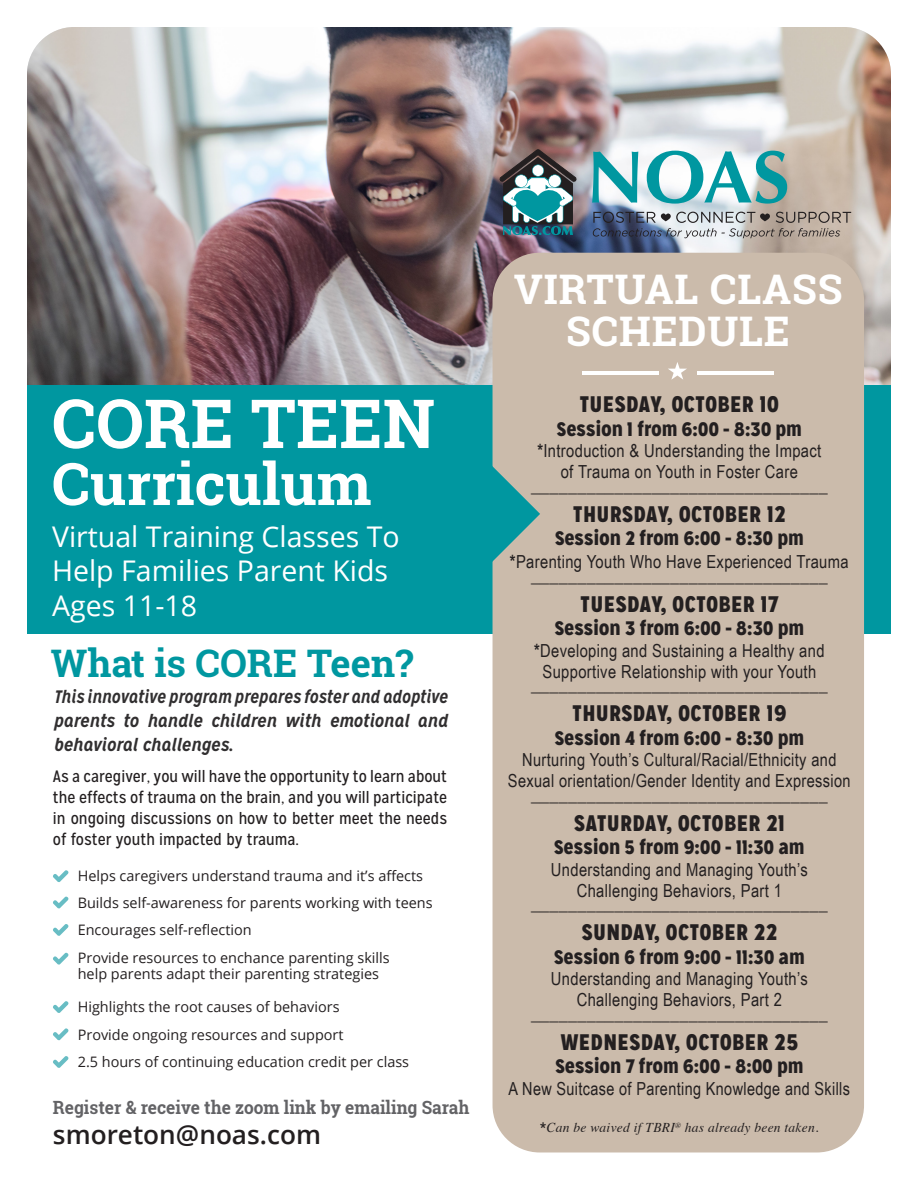
<style>
.page{position:relative;width:918px;height:1188px;background:#fff}
.page>*{position:absolute;margin:0;border:0;box-sizing:border-box;transform-origin:0 0}
.t1{font:700 67.8px "Roboto Slab";color:#fff}
.t2{font:700 58.5px "Roboto Slab";color:#fff}
.t3{font:700 40.8px/42px "Roboto Slab";letter-spacing:.02em;color:#fff;text-align:center}
.t4{font:700 37.95px "Roboto Slab";color:#0097a0}
.t5{font:28.5px/34.5px "Open Sans";color:#fff}
.t6{font:600 26.1px "Open Sans";color:#231f20}
.t7{font:900 22.5px "Mission Gothic";letter-spacing:.04em;color:#231f20}
.t8{font:700 19.5px "Arial Narrow";color:#231f20}
.t9{font:900 19.5px "Mission Gothic";letter-spacing:.02em;color:#231f20}
.t10{font:700 18.3px "Roboto Slab";color:#636366;scale:.95 1}
.t11{font:18px "Arial Narrow";letter-spacing:.02em;color:#231f20}
.t12{font:italic 700 18px/24px "Mission Gothic";color:#312f30;text-align:justify;scale:.95 1}
.t13{font:16.5px/21px "Mission Gothic";color:#231f20;text-align:justify}
.t14{font:14.4px "Open Sans";color:#231f20}
.t15{font:italic 13.5px "Times";letter-spacing:.02em;color:#231f20}
.s1{font-weight:700}
.s2{font-family:"Roboto Slab";font-weight:700;font-style:normal}
</style>
<div class="page">
<img style="left:27px;top:27px;width:864px;height:358px">
<div style="left:27px;top:385px;width:864px;height:248px;background:#0097a0"></div>
<div style="left:493px;top:253px;width:371px;height:899px;background:#cbbbab;border-radius:47px"></div>
<svg style="left:53px;top:870px;width:16px;height:12px"></svg>
<svg style="left:53px;top:952px;width:16px;height:13px"></svg>
<svg style="left:53px;top:896px;width:16px;height:13px"></svg>
<svg style="left:53px;top:1028px;width:16px;height:12px"></svg>
<svg style="left:53px;top:924px;width:16px;height:12px"></svg>
<svg style="left:53px;top:1001px;width:16px;height:12px"></svg>
<svg style="left:668px;top:362px;width:19px;height:18px"></svg>
<hr style="left:697px;top:371px;width:77px;height:3px;background:#fff">
<hr style="left:582px;top:371px;width:77px;height:3px;background:#fff">
<svg style="left:492px;top:462px;width:48px;height:104px"></svg>
<svg style="left:53px;top:1056px;width:16px;height:12px"></svg>
<svg style="left:592px;top:152px;width:46px;height:51px"></svg>
<svg style="left:647px;top:151px;width:140px;height:53px"></svg>
<svg style="left:593px;top:212px;width:258px;height:26px;background:#95959b"></svg>
<img style="left:499px;top:149px;width:78px;height:86px">
<p class="t1" style="left:52px;top:377px;width:384px">CORE TEEN</p>
<p class="t2" style="left:52px;top:444px;width:321px">Curriculum</p>
<p class="t5" style="left:52px;top:519px;width:349px">Virtual Training Classes To<br>Help Families Parent Kids<br>Ages 11-18</p>
<p class="t4" style="left:51px;top:638px;width:364px">What is CORE Teen?</p>
<p class="t12" style="left:54px;top:684px;width:416px">This innovative program prepares foster and adoptive parents to handle children with emotional and behavioral challenges.</p>
<p class="t13" style="left:53px;top:766px;width:396px">As a caregiver, you will have the opportunity to learn about the effects of trauma on the brain, and you will participate in ongoing discussions on how to better meet the needs of foster youth impacted by trauma.</p>
<p class="t14" style="left:78px;top:866px;width:347px">Helps caregivers understand trauma and it’s affects</p>
<p class="t14" style="left:78px;top:893px;width:356px">Builds self-awareness for parents working with teens</p>
<p class="t14" style="left:78px;top:920px;width:175px">Encourages self-reflection</p>
<p class="t14" style="left:78px;top:948px;width:314px">Provide resources to enchance parenting skills</p>
<p class="t14" style="left:78px;top:964px;width:303px">help parents adapt their parenting strategies</p>
<p class="t14" style="left:78px;top:997px;width:263px">Highlights the root causes of behaviors</p>
<p class="t14" style="left:78px;top:1024px;width:267px">Provide ongoing resources and support</p>
<p class="t14" style="left:78px;top:1052px;width:333px">2.5 hours of continuing education credit per class</p>
<p class="t10" style="left:53px;top:1095px;width:440px">Register &amp; receive the zoom link by emailing Sarah</p>
<p class="t6" style="left:53px;top:1117px;width:270px">smoreton@noas.com</p>
<p class="t3" style="left:514px;top:268px;width:330px">VIRTUAL CLASS<br>SCHEDULE</p>
<p class="t7" style="left:580px;top:390px;width:201px">TUESDAY, OCTOBER 10</p>
<p class="t9" style="left:557px;top:416px;width:246px">Session 1 from 6:00 - 8:30 pm</p>
<p class="t11" style="left:537px;top:438px;width:285px"><span class="s1">*</span>Introduction &amp; Understanding the Impact</p>
<p class="t11" style="left:561px;top:459px;width:239px">of Trauma on Youth in Foster Care</p>
<p class="t8" style="left:531px;top:470px;width:298px">________________________________</p>
<p class="t7" style="left:573px;top:499px;width:214px">THURSDAY, OCTOBER 12</p>
<p class="t9" style="left:555px;top:526px;width:250px">Session 2 from 6:00 - 8:30 pm</p>
<p class="t11" style="left:510px;top:549px;width:340px"><span class="s1">*</span>Parenting Youth Who Have Experienced Trauma</p>
<p class="t8" style="left:531px;top:560px;width:298px">________________________________</p>
<p class="t7" style="left:581px;top:589px;width:199px">TUESDAY, OCTOBER 17</p>
<p class="t9" style="left:555px;top:616px;width:251px">Session 3 from 6:00 - 8:30 pm</p>
<p class="t11" style="left:534px;top:637px;width:292px"><span class="s1">*</span>Developing and Sustaining a Healthy and</p>
<p class="t11" style="left:542px;top:658px;width:275px">Supportive Relationship with your Youth</p>
<p class="t8" style="left:531px;top:670px;width:298px">________________________________</p>
<p class="t7" style="left:573px;top:699px;width:215px">THURSDAY, OCTOBER 19</p>
<p class="t9" style="left:555px;top:725px;width:251px">Session 4 from 6:00 - 8:30 pm</p>
<p class="t11" style="left:522px;top:747px;width:316px">Nurturing Youth’s Cultural/Racial/Ethnicity and</p>
<p class="t11" style="left:508px;top:768px;width:344px">Sexual orientation/Gender Identity and Expression</p>
<p class="t8" style="left:531px;top:779px;width:298px">________________________________</p>
<p class="t7" style="left:574px;top:808px;width:212px">SATURDAY, OCTOBER 21</p>
<p class="t9" style="left:554px;top:835px;width:252px">Session 5 from 9:00 - 11:30 am</p>
<p class="t11" style="left:551px;top:856px;width:258px">Understanding and Managing Youth’s</p>
<p class="t11" style="left:577px;top:877px;width:207px">Challenging Behaviors, Part 1</p>
<p class="t8" style="left:531px;top:889px;width:298px">________________________________</p>
<p class="t7" style="left:582px;top:918px;width:197px">SUNDAY, OCTOBER 22</p>
<p class="t9" style="left:554px;top:944px;width:252px">Session 6 from 9:00 - 11:30 am</p>
<p class="t11" style="left:551px;top:966px;width:258px">Understanding and Managing Youth’s</p>
<p class="t11" style="left:577px;top:987px;width:207px">Challenging Behaviors, Part 2</p>
<p class="t8" style="left:531px;top:998px;width:298px">________________________________</p>
<p class="t7" style="left:561px;top:1027px;width:239px">WEDNESDAY, OCTOBER 25</p>
<p class="t9" style="left:555px;top:1054px;width:249px">Session 7 from 6:00 - 8:00 pm</p>
<p class="t11" style="left:509px;top:1075px;width:343px">A New Suitcase of Parenting Knowledge and Skills</p>
<p class="t15" style="left:540px;top:1116px;width:280px"><span class="s2">*</span>Can be waived if TBRI<sup>®</sup> has already been taken.</p>
</div>
